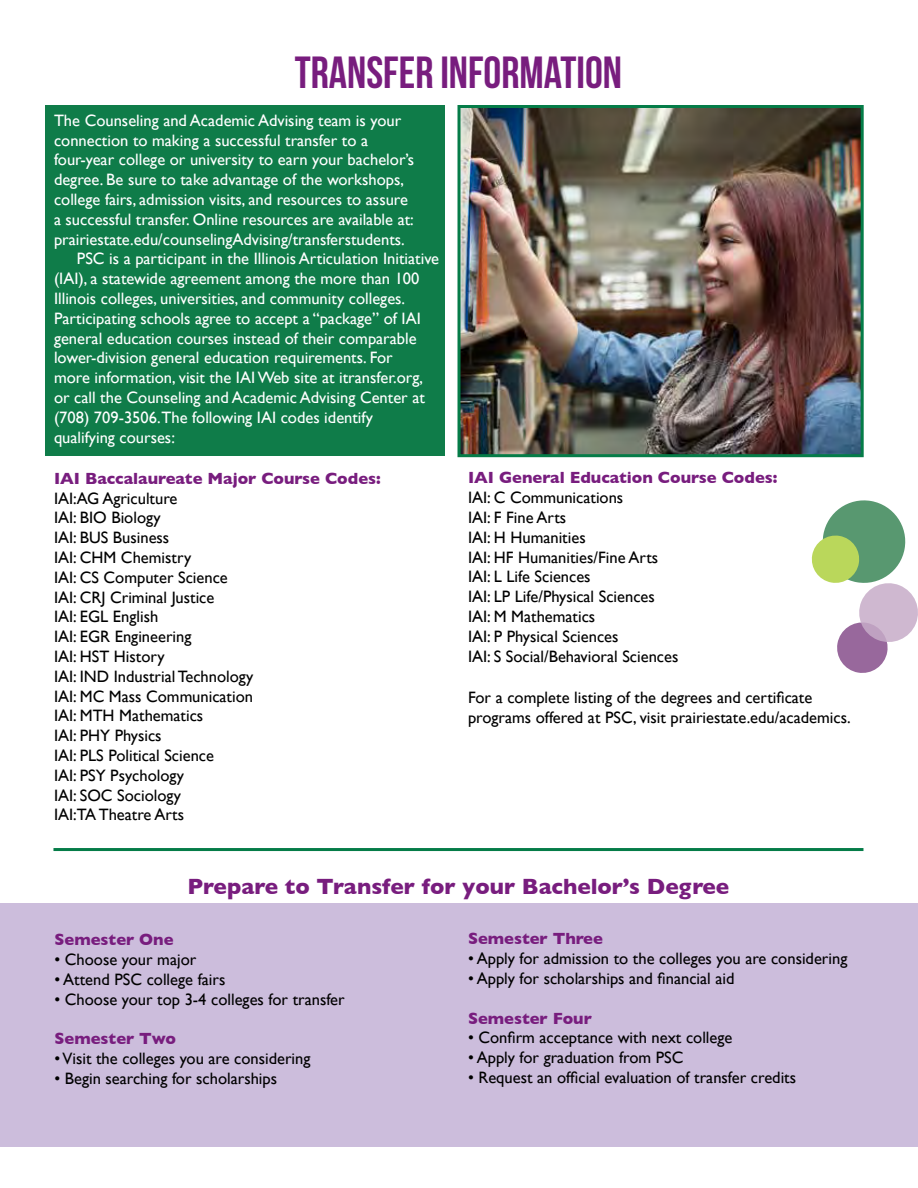
<style>
.page{position:relative;width:918px;height:1188px;background:#fff}
.page>*{position:absolute;margin:0;border:0;box-sizing:border-box;transform-origin:0 0}
.t1{font:45px "Bebas Neue";color:#781d7e}
.t2{font:700 22.5px "Gill Sans";color:#781d7e}
.t3{font:16.5px/19.8px "Gill Sans";color:#000}
.t4{font:16.5px "Gill Sans";color:#fff}
.t5{font:700 16.5px "Gill Sans";color:#781d7e}
</style>
<div class="page">
<div style="left:45px;top:105px;width:400px;height:351px;background:#0f7c49"></div>
<div style="left:0;top:903px;width:918px;height:244px;background:#ccbddc"></div>
<hr style="left:53px;top:848px;width:810px;height:3px;background:#057c48">
<img style="left:462px;top:109px;width:398px;height:344px">
<div style="left:458px;top:105px;width:406px;height:352px;border:3px solid #057c48"></div>
<svg style="left:811px;top:500px;width:107px;height:173px"></svg>
<h1 class="t1" style="left:295px;top:48px;width:329px">TRANSFER INFORMATION</h1>
<p class="t4" style="left:54px;top:110px;width:349px">The Counseling and Academic Advising team is your</p>
<p class="t4" style="left:54px;top:130px;width:316px">connection to making a successful transfer to a</p>
<p class="t4" style="left:54px;top:150px;width:362px">four-year college or university to earn your bachelor’s</p>
<p class="t4" style="left:54px;top:170px;width:351px">degree. Be sure to take advantage of the workshops,</p>
<p class="t4" style="left:54px;top:190px;width:356px">college fairs, admission visits, and resources to assure</p>
<p class="t4" style="left:54px;top:209px;width:361px">a successful transfer. Online resources are available at:</p>
<p class="t4" style="left:54px;top:229px;width:352px">prairiestate.edu/counselingAdvising/transferstudents.</p>
<p class="t4" style="left:77px;top:249px;width:364px">PSC is a participant in the Illinois Articulation Initiative</p>
<p class="t4" style="left:54px;top:269px;width:367px">(IAI), a statewide agreement among the more than 100</p>
<p class="t4" style="left:54px;top:289px;width:353px">Illinois colleges, universities, and community colleges.</p>
<p class="t4" style="left:54px;top:308px;width:368px">Participating schools agree to accept a “package” of IAI</p>
<p class="t4" style="left:54px;top:328px;width:364px">general education courses instead of their comparable</p>
<p class="t4" style="left:54px;top:348px;width:340px">lower-division general education requirements. For</p>
<p class="t4" style="left:54px;top:368px;width:371px">more information, visit the IAI Web site at itransfer.org,</p>
<p class="t4" style="left:54px;top:388px;width:372px">or call the Counseling and Academic Advising Center at</p>
<p class="t4" style="left:54px;top:407px;width:320px">(708) 709-3506.The following IAI codes identify</p>
<p class="t4" style="left:54px;top:427px;width:122px">qualifying courses:</p>
<p class="t5" style="left:54px;top:469px;width:328px">IAI Baccalaureate Major Course Codes:</p>
<p class="t3" style="left:54px;top:488px;width:201px">IAI:AG Agriculture<br>IAI: BIO Biology<br>IAI: BUS Business<br>IAI: CHM Chemistry<br>IAI: CS Computer Science<br>IAI: CRJ Criminal Justice<br>IAI: EGL English<br>IAI: EGR Engineering<br>IAI: HST History<br>IAI: IND Industrial Technology<br>IAI: MC Mass Communication<br>IAI: MTH Mathematics<br>IAI: PHY Physics<br>IAI: PLS Political Science<br>IAI: PSY Psychology<br>IAI: SOC Sociology<br>IAI:TA Theatre Arts</p>
<p class="t5" style="left:468px;top:468px;width:311px">IAI General Education Course Codes:</p>
<p class="t3" style="left:468px;top:488px;width:212px">IAI: C Communications<br>IAI: F Fine Arts<br>IAI: H Humanities<br>IAI: HF Humanities/Fine Arts<br>IAI: L Life Sciences<br>IAI: LP Life/Physical Sciences<br>IAI: M Mathematics<br>IAI: P Physical Sciences<br>IAI: S Social/Behavioral Sciences</p>
<p class="t3" style="left:468px;top:687px;width:384px">For a complete listing of the degrees and certificate programs offered at PSC, visit prairiestate.edu/academics.</p>
<h2 class="t2" style="left:188px;top:873px;width:543px">Prepare to Transfer for your Bachelor’s Degree</h2>
<p class="t5" style="left:468px;top:929px;width:136px">Semester Three</p>
<p class="t3" style="left:468px;top:948px;width:381px">• Apply for admission to the colleges you are considering</p>
<p class="t3" style="left:468px;top:968px;width:268px">• Apply for scholarships and financial aid</p>
<p class="t5" style="left:468px;top:1008px;width:125px">Semester Four</p>
<p class="t3" style="left:468px;top:1028px;width:266px">• Confirm acceptance with next college</p>
<p class="t3" style="left:468px;top:1047px;width:217px">• Apply for graduation from PSC</p>
<p class="t3" style="left:468px;top:1067px;width:330px">• Request an official evaluation of transfer credits</p>
<p class="t5" style="left:55px;top:930px;width:121px">Semester One</p>
<p class="t3" style="left:55px;top:950px;width:143px">• Choose your major</p>
<p class="t3" style="left:55px;top:969px;width:172px">• Attend PSC college fairs</p>
<p class="t3" style="left:55px;top:989px;width:292px">• Choose your top 3-4 colleges for transfer</p>
<p class="t5" style="left:55px;top:1029px;width:123px">Semester Two</p>
<p class="t3" style="left:55px;top:1049px;width:258px">• Visit the colleges you are considering</p>
<p class="t3" style="left:55px;top:1068px;width:224px">• Begin searching for scholarships</p>
</div>
